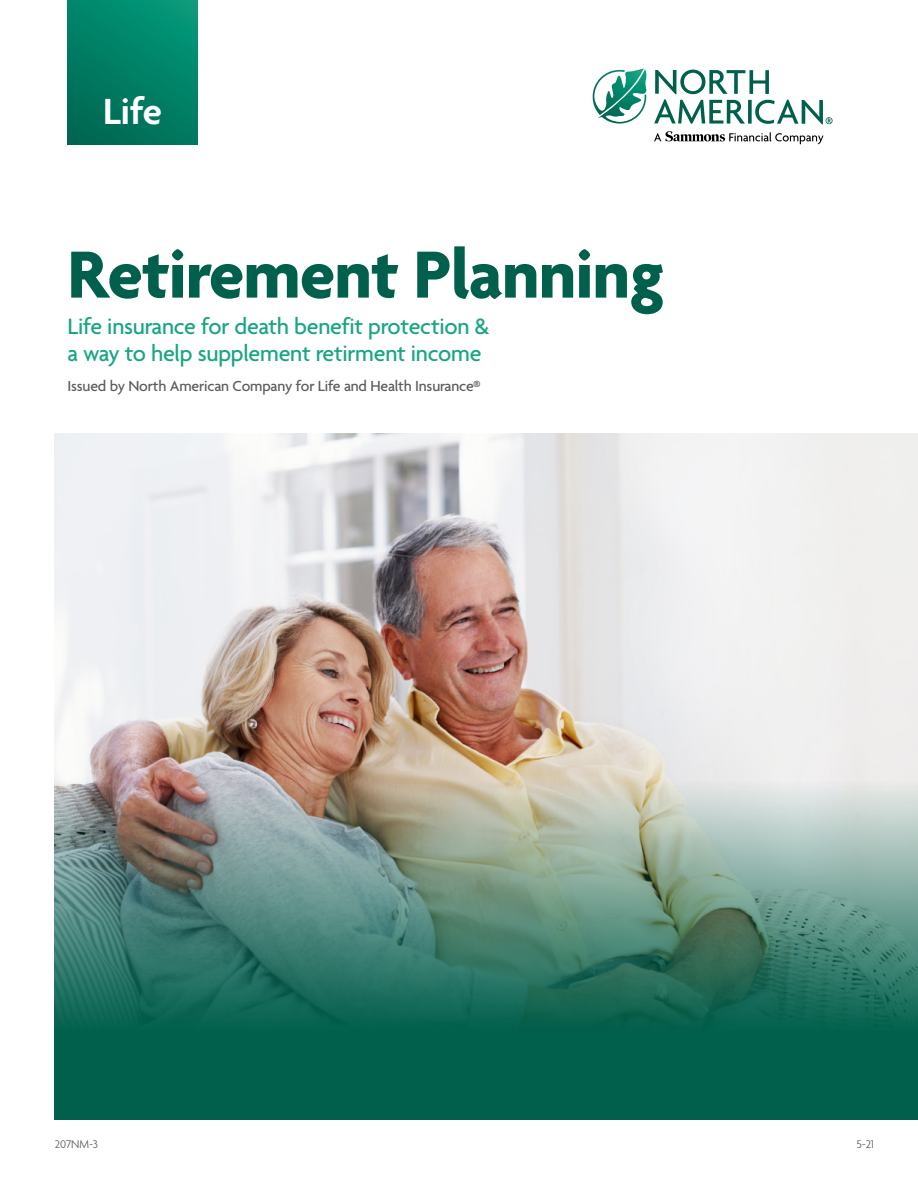
<style>
.page{position:relative;width:918px;height:1188px;background:#fff}
.page>*{position:absolute;margin:0;border:0;box-sizing:border-box;transform-origin:0 0}
.t1{font:700 72px "Agenda";letter-spacing:-.01em;color:#00604b}
.t2{font:600 39.45px "Agenda";color:#fff}
.t3{font:500 24px/27px "Agenda";letter-spacing:-.01em;color:#19a583}
.t4{font:500 15.75px "Agenda";letter-spacing:-.01em;color:#5a5b5d}
.t5{font:300 12px "Agenda";letter-spacing:-.01em;color:#58595b}
</style>
<div class="page">
<img style="left:54px;top:433px;width:864px;height:348px">
<div style="left:68px;top:0;width:130px;height:144px;background:linear-gradient(to bottom,#019274,#006e57)"></div>
<img style="left:54px;top:781px;width:864px;height:339px">
<svg style="left:593px;top:68px;width:54px;height:56px"></svg>
<svg style="left:654px;top:131px;width:169px;height:13px"></svg>
<svg style="left:654px;top:70px;width:179px;height:54px"></svg>
<h2 class="t2" style="left:103px;top:90px;width:61px">Life</h2>
<h1 class="t1" style="left:68px;top:236px;width:598px">Retirement Planning</h1>
<p class="t3" style="left:68px;top:315px;width:424px">Life insurance for death benefit protection &amp; a way to help supplement retirment income</p>
<p class="t4" style="left:68px;top:378px;width:415px">Issued by North American Company for Life and Health Insurance®</p>
<p class="t5" style="left:55px;top:1138px;width:45px">207NM-3</p>
<p class="t5" style="left:856px;top:1138px;width:19px">5-21</p>
</div>
